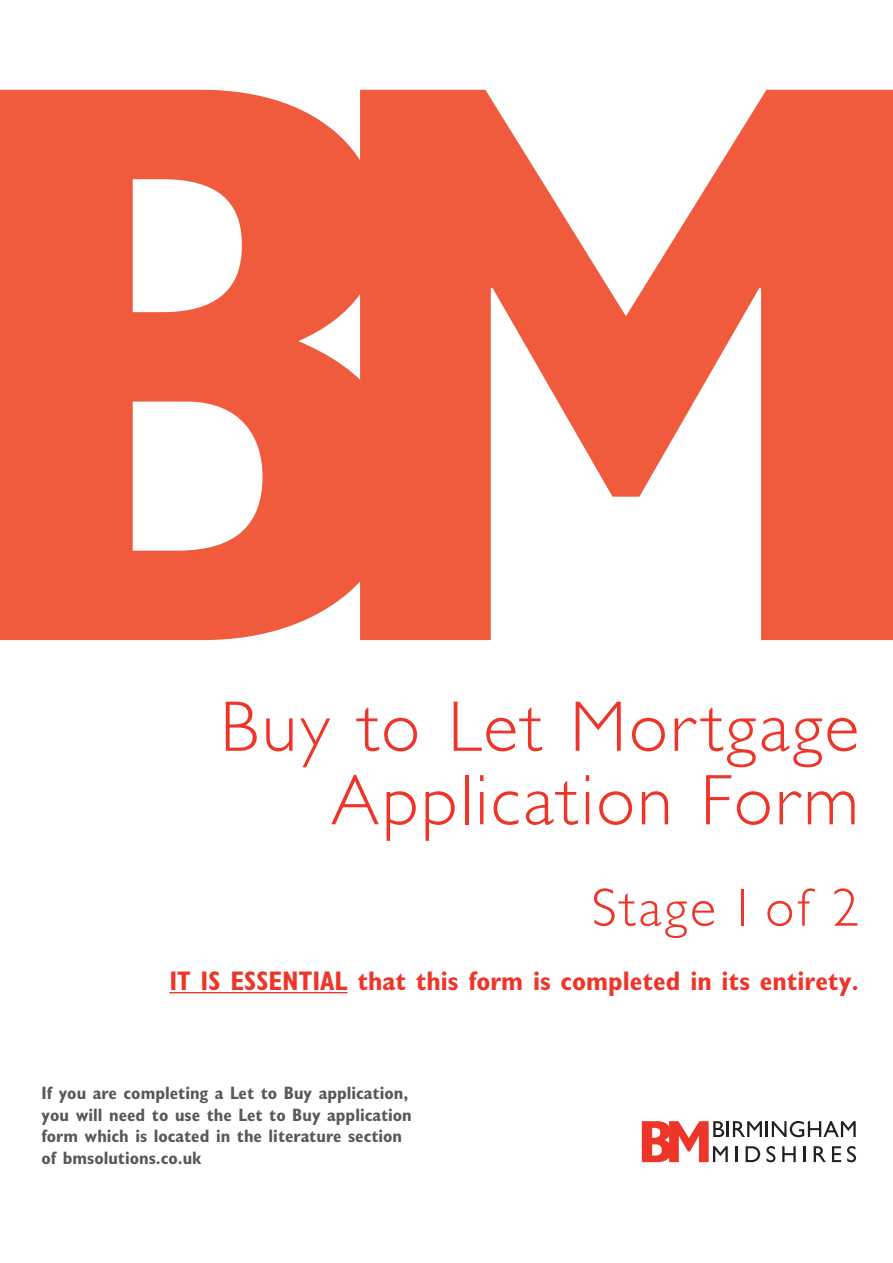
<style>
.page{position:relative;width:893px;height:1263px;background:#fff}
.page>*{position:absolute;margin:0;border:0;box-sizing:border-box;transform-origin:0 0}
.t1{font:300 72px/73.5px "Gill Sans Std";letter-spacing:.03em;color:#ee3529;text-align:right}
.t2{font:300 54px "Gill Sans Std";letter-spacing:.05em;color:#ee3529}
.t3{font:700 condensed 27px "Gill Sans Std";color:#ee3529}
.t4{font:700 condensed 18px/21.6px "Gill Sans Std";color:#57585a}
</style>
<div class="page">
<svg style="left:0;top:90px;width:360px;height:550px;fill:#f15b3d"></svg>
<svg style="left:360px;top:90px;width:533px;height:550px;fill:#f15b3d"></svg>
<svg style="left:642px;top:1121px;width:214px;height:41px"></svg>
<hr style="left:169px;top:992px;width:178px;height:1px;background:#ee3529">
<p class="t1" style="left:220px;top:691px;width:640px">Buy to Let Mortgage<br>Application Form</p>
<p class="t2" style="left:591px;top:877px;width:269px">Stage 1 of 2</p>
<p class="t3" style="left:169px;top:965px;width:691px">IT IS ESSENTIAL that this form is completed in its entirety.</p>
<p class="t4" style="left:42px;top:1082px;width:372px">If you are completing a Let to Buy application, you will need to use the Let to Buy application form which is located in the literature section of bmsolutions.co.uk</p>
</div>
